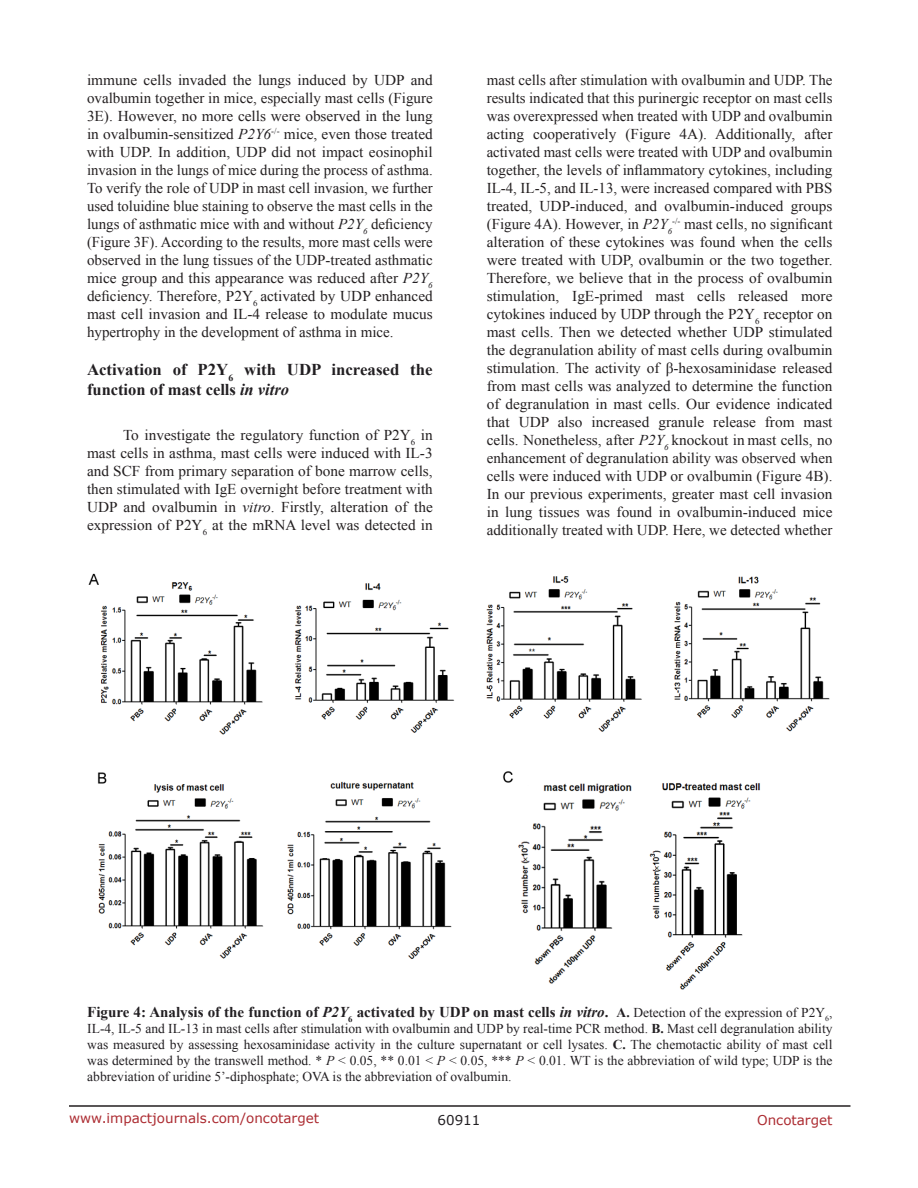
<style>
.page{position:relative;width:918px;height:1188px;background:#fff}
.page>*{position:absolute;margin:0;border:0;box-sizing:border-box;transform-origin:0 0}
.t1{font:700 16.5px/19.8px "Times New Roman";color:#221f22}
.t2{font:15px/18px "Times New Roman";color:#231f20;text-align:justify}
.t3{font:700 15px "Times New Roman";color:#221f22}
.t4{font:13.5px/16.2px "Times New Roman";color:#221f22;text-align:justify}
.t5{font:13.5px "Verdana";color:#ac2b31}
.t6{font:13.5px "Verdana";color:#221f22}
.s1{font-style:italic;color:#221f22}
.s2{font-style:italic}
.s3{color:#221f22}
.s4{font-size:13.5px}
.s5{font-weight:400;font-size:13.5px}
.s6{font-weight:700}
</style>
<div class="page">
<hr style="left:69px;top:1105px;width:781px;height:2px;background:#231f20">
<img style="left:88px;top:573px;width:742px;height:417px">
<p class="t2" style="left:87px;top:71px;width:347px">immune cells invaded the lungs induced by UDP and ovalbumin together in mice, especially mast cells (Figure 3E). However, no more cells were observed in the lung in ovalbumin-sensitized <span class="s1">P2Y6</span><sup>-/-</sup> mice, even those treated with UDP. In addition, UDP did not impact eosinophil invasion in the lungs of mice during the process of asthma.<br>To verify the role of UDP in mast cell invasion, we further used toluidine blue staining to observe the mast cells in the lungs of asthmatic mice with and without <span class="s1">P2Y</span><sub>6</sub> deficiency (Figure 3F). According to the results, more mast cells were observed in the lung tissues of the UDP-treated asthmatic mice group and this appearance was reduced after <span class="s1">P2Y</span><sub>6 </sub>deficiency. Therefore, P2Y<sub>6</sub> activated by UDP enhanced mast cell invasion and IL-4 release to modulate mucus hypertrophy in the development of asthma in mice.</p>
<p class="t1" style="left:87px;top:359px;width:347px">Activation of P2Y<sub>6</sub> with UDP increased the function of mast cells <span class="s2">in vitro</span></p>
<p class="t2" style="left:87px;top:426px;width:347px;text-indent:36px">To investigate the regulatory function of P2Y<sub>6</sub> in mast cells in asthma, mast cells were induced with IL-3 and SCF from primary separation of bone marrow cells, then stimulated with IgE overnight before treatment with UDP and ovalbumin in <span class="s1">vitro</span>. Firstly, alteration of the expression of P2Y<sub>6</sub> at the mRNA level was detected in</p>
<p class="t2" style="left:487px;top:71px;width:347px">mast cells after stimulation with ovalbumin and UDP. The results indicated that this purinergic receptor on mast cells was overexpressed when treated with UDP and ovalbumin acting cooperatively (Figure 4A). Additionally, after activated mast cells were treated with UDP and ovalbumin together, the levels of inflammatory cytokines, including IL-4, IL-5, and IL-13, were increased compared with PBS treated, UDP-induced, and <span class="s3">ovalbumin</span>-induced groups (Figure 4A). However, in <span class="s1">P2Y</span><sub>6</sub><sup>-/-</sup> mast cells, no significant alteration of these cytokines was found when the cells were treated with UDP, <span class="s3">ovalbumin</span> or the two together.<br>Therefore, we believe that in the process of <span class="s3">ovalbumin </span>stimulation, IgE-primed mast cells released more cytokines induced by UDP through the P2Y<sub>6</sub> receptor on mast cells. Then we detected whether UDP stimulated the degranulation ability of mast cells during <span class="s3">ovalbumin </span>stimulation. The activity of β-hexosaminidase released from mast cells was analyzed to determine the function of degranulation in mast cells. Our evidence indicated that UDP also increased granule release from mast cells. Nonetheless, after <span class="s1">P2Y</span><sub>6</sub> knockout in mast cells, no enhancement of degranulation ability was observed when cells were induced with UDP or ovalbumin (Figure 4B).<br>In our previous experiments, greater mast cell invasion in lung tissues was found in <span class="s3">ovalbumin</span>-induced mice additionally treated with UDP. Here, we detected whether</p>
<p class="t3" style="left:87px;top:1001px;width:747px">Figure 4: Analysis of the function of <span class="s2">P2Y</span><sub>6</sub> activated by UDP on mast cells <span class="s2">in vitro</span>. <span class="s4">A.</span> <span class="s5">Detection of the expression of P2Y</span><sub>6</sub><span class="s5">,</span></p>
<p class="t4" style="left:87px;top:1020px;width:747px">IL-4, IL-5 and IL-13 in mast cells after stimulation with ovalbumin and UDP by real-time PCR method. <span class="s6">B.</span> Mast cell degranulation ability was measured by assessing hexosaminidase activity in the culture supernatant or cell lysates. <span class="s6">C.</span> The chemotactic ability of mast cell was determined by the transwell method. * <span class="s2">P</span> &lt; 0.05, ** 0.01 &lt; <span class="s2">P</span> &lt; 0.05, *** <span class="s2">P</span> &lt; 0.01. WT is the abbreviation of wild type; UDP is the abbreviation of uridine 5’-diphosphate; OVA is the abbreviation of ovalbumin.</p>
<p class="t5" style="left:69px;top:1109px;width:252px">www.impactjournals.com/oncotarget</p>
<p class="t6" style="left:438px;top:1111px;width:44px">60911</p>
<p class="t5" style="left:757px;top:1111px;width:77px">Oncotarget</p>
</div>
